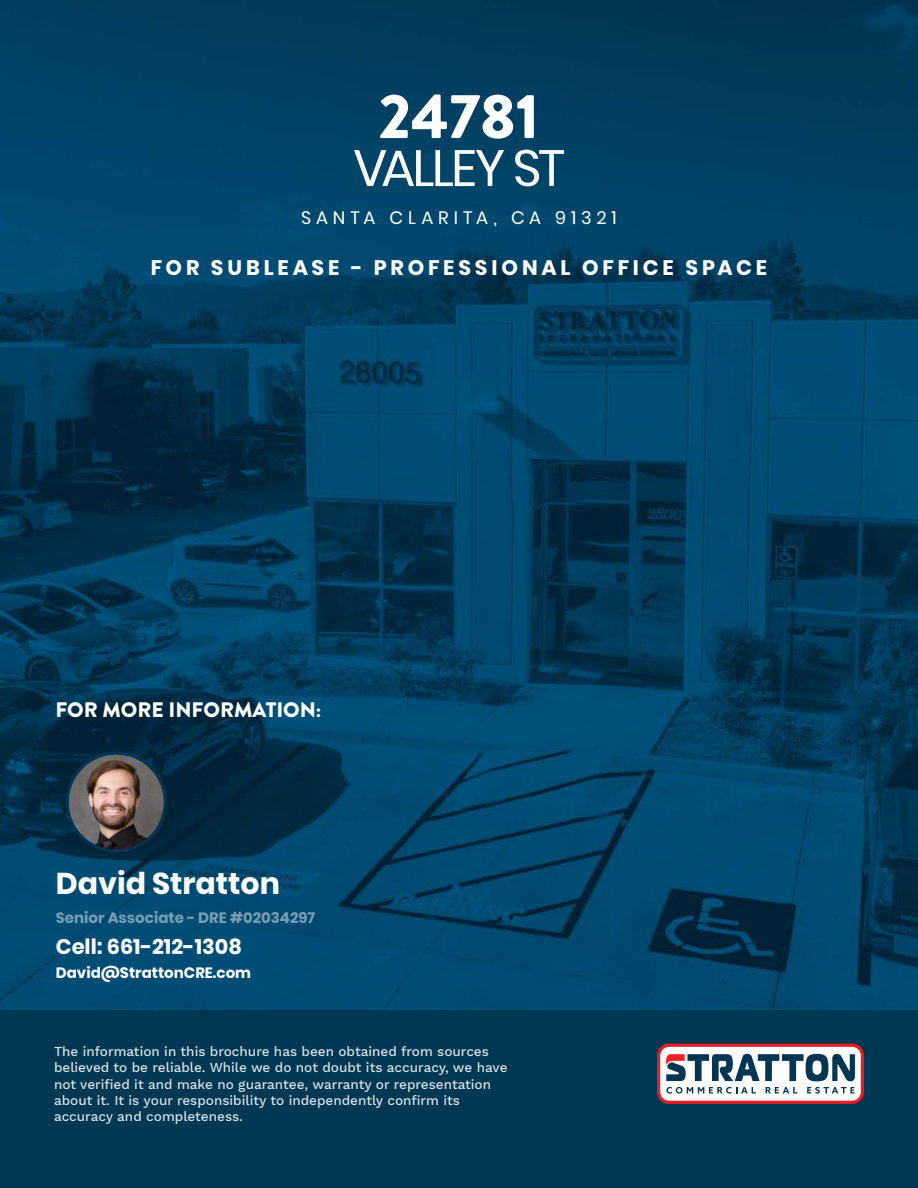
<style>
.page{position:relative;width:918px;height:1188px;background:#003753}
.page>*{position:absolute;margin:0;border:0;box-sizing:border-box;transform-origin:0 0}
.t1{font:900 63px "Brandon Grotesque";color:#fff}
.t2{font:51px "Poppins";letter-spacing:-.055em;color:#fff}
.t3{font:700 30px "Poppins";color:#fff}
.t4{font:700 21px "Poppins";letter-spacing:.175em;color:#fff}
.t5{font:900 21px "Brandon Grotesque";color:#fff}
.t6{font:700 21px "Poppins";color:#fff}
.t7{font:18px "Poppins";letter-spacing:.275em;color:#fff}
.t8{font:700 15px "Poppins";color:#7b9db2}
.t9{font:700 15px "Poppins";color:#fff}
.t10{font:500 13.5px/16.2px "Work Sans";color:#fff}
</style>
<div class="page">
<img style="left:0;top:0;width:918px;height:1009px">
<svg style="left:657px;top:1044px;width:207px;height:60px"></svg>
<img style="left:69px;top:753px;width:96px;height:98px">
<div style="left:66px;top:752px;width:101px;height:101px;border:3px solid #023552;border-radius:50%"></div>
<p class="t1" style="left:379px;top:72px;width:162px">24781</p>
<p class="t2" style="left:353px;top:139px;width:213px">VALLEY ST</p>
<p class="t7" style="left:301px;top:207px;width:317px">SANTA CLARITA, CA 91321</p>
<p class="t4" style="left:151px;top:256px;width:618px">FOR SUBLEASE - PROFESSIONAL OFFICE SPACE</p>
<p class="t5" style="left:55px;top:695px;width:268px">FOR MORE INFORMATION:</p>
<p class="t3" style="left:56px;top:866px;width:226px">David Stratton</p>
<p class="t8" style="left:56px;top:909px;width:261px">Senior Associate - DRE #02034297</p>
<p class="t6" style="left:56px;top:935px;width:188px">Cell: 661-212-1308</p>
<p class="t9" style="left:56px;top:964px;width:197px">David@StrattonCRE.com</p>
<p class="t10" style="left:54px;top:1044px;width:455px">The information in this brochure has been obtained from sources believed to be reliable. While we do not doubt its accuracy, we have not verified it and make no guarantee, warranty or representation about it. It is your responsibility to independently confirm its accuracy and completeness.</p>
</div>
